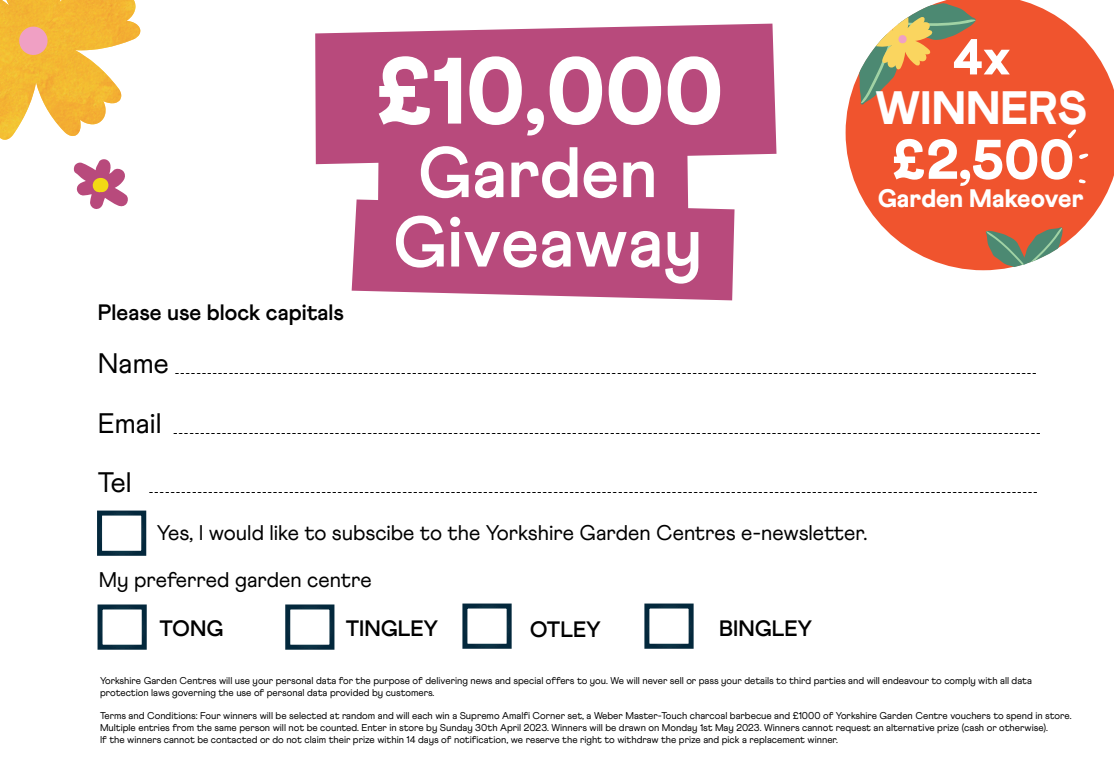
<style>
.page{position:relative;width:1114px;height:776px;background:#fff}
.page>*{position:absolute;margin:0;border:0;box-sizing:border-box;transform-origin:0 0}
.t1{font:900 94px "Athletics";color:#fff}
.t2{font:700 71.25px/69.4px "Athletics";color:#fff;text-align:center}
.t3{font:900 55.75px "Athletics";color:#fff}
.t4{font:900 50.5px "Athletics";color:#fff}
.t5{font:900 46.75px "Athletics";color:#fff}
.t6{font:28.25px "Athletics";color:#000}
.t7{font:900 25.38px "Athletics";color:#fff}
.t8{font:700 22.25px "Athletics";color:#000}
.t9{font:21.25px "Athletics";color:#000}
.t10{font:11.25px "Salted Monthoers";color:#000}
.t11{font:9.88px/11.9px "Athletics";color:#000}
</style>
<div class="page">
<svg style="left:315px;top:24px;width:461px;height:140px;background:#bc5584"></svg>
<div style="left:378px;top:118px;width:310px;height:81px;background:#b84a7c"></div>
<div style="left:352px;top:199px;width:382px;height:101px;background:#b84a7c"></div>
<svg style="left:845px;top:0;width:269px;height:270px;fill:#f0542e"></svg>
<svg style="left:985px;top:227px;width:78px;height:44px"></svg>
<svg style="left:859px;top:3px;width:118px;height:102px"></svg>
<svg style="left:1067px;top:129px;width:9px;height:9px"></svg>
<svg style="left:1078px;top:153px;width:10px;height:6px"></svg>
<svg style="left:1078px;top:179px;width:8px;height:4px"></svg>
<svg style="left:0;top:0;width:141px;height:140px"></svg>
<svg style="left:73px;top:159px;width:55px;height:50px"></svg>
<h3 class="t8" style="left:98px;top:299px;width:248px">Please use block capitals</h3>
<h1 class="t1" style="left:376px;top:34px;width:349px">£10,000</h1>
<h2 class="t2" style="left:392px;top:139px;width:311px">Garden<br>Giveaway</h2>
<h3 class="t4" style="left:952px;top:26px;width:59px">4x</h3>
<h3 class="t5" style="left:875px;top:80px;width:213px">WINNERS</h3>
<h3 class="t3" style="left:892px;top:126px;width:184px">£2,500</h3>
<h3 class="t7" style="left:877px;top:183px;width:207px">Garden Makeover</h3>
<h3 class="t6" style="left:98px;top:347px;width:72px">Name</h3>
<p class="t10" style="left:174px;top:360px;width:864px">________________________________________________________________________________________________________________________________________________________________</p>
<h3 class="t6" style="left:98px;top:406px;width:65px">Email</h3>
<p class="t10" style="left:173px;top:419px;width:869px">_________________________________________________________________________________________________________________________________________________________________</p>
<h3 class="t6" style="left:98px;top:466px;width:35px">Tel</h3>
<p class="t10" style="left:148px;top:479px;width:891px">_____________________________________________________________________________________________________________________________________________________________________</p>
<h3 class="t9" style="left:157px;top:521px;width:712px">Yes, I would like to subscibe to the Yorkshire Garden Centres e-newsletter.</h3>
<h3 class="t9" style="left:99px;top:567px;width:274px">My preferred garden centre</h3>
<h3 class="t8" style="left:160px;top:615px;width:65px">TONG</h3>
<h3 class="t8" style="left:346px;top:615px;width:94px">TINGLEY</h3>
<h3 class="t8" style="left:530px;top:616px;width:72px">OTLEY</h3>
<h3 class="t8" style="left:719px;top:615px;width:95px">BINGLEY</h3>
<p class="t11" style="left:100px;top:674px;width:933px">Yorkshire Garden Centres will use your personal data for the purpose of delivering news and special offers to you. We will never sell or pass your details to third parties and will endeavour to comply with all data protection laws governing the use of personal data provided by customers.</p>
<p class="t11" style="left:100px;top:710px;width:973px">Terms and Conditions: Four winners will be selected at random and will each win a Supremo Amalfi Corner set, a Weber Master-Touch charcoal barbecue and £1000 of Yorkshire Garden Centre vouchers to spend in store.<br>Multiple entries from the same person will not be counted. Enter in store by Sunday 30th April 2023. Winners will be drawn on Monday 1st May 2023. Winners cannot request an alternative prize (cash or otherwise).<br>If the winners cannot be contacted or do not claim their prize within 14 days of notification, we reserve the right to withdraw the prize and pick a replacement winner.</p>
</div>
